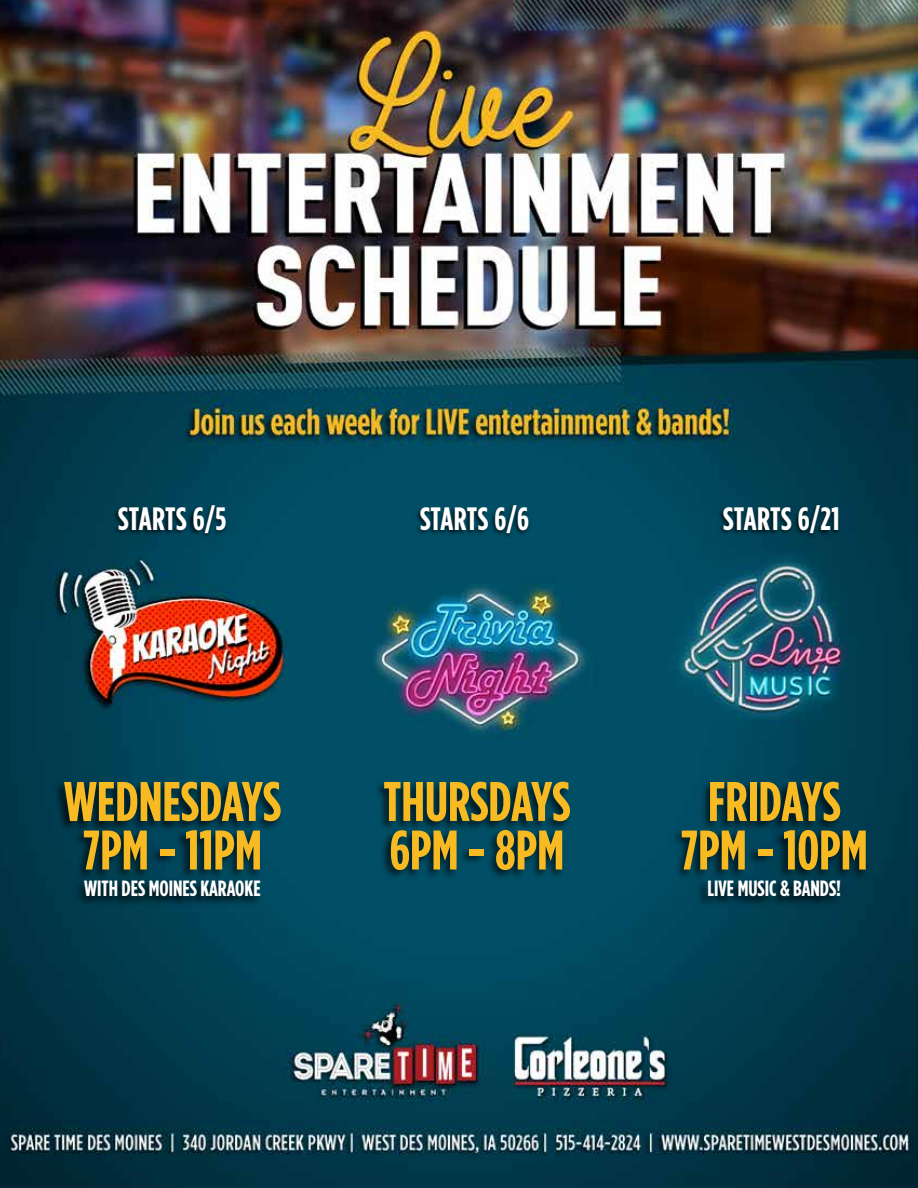
<style>
.page{position:relative;width:918px;height:1188px;background:#fff}
.page>*{position:absolute;margin:0;border:0;box-sizing:border-box;transform-origin:0 0}
.t1{font:700 55.65px/48.6px "Gotham Condensed";color:#f7ba23;text-align:center}
.t2{font:700 32.25px "Gotham Condensed";letter-spacing:.005em;color:#fff}
.t3{font:700 22.05px "Gotham Condensed";color:#fff}
</style>
<div class="page">
<img style="left:0;top:0;width:918px;height:1188px">
<img style="left:368px;top:767px;width:209px;height:176px">
<img style="left:667px;top:767px;width:207px;height:149px">
<img style="left:49px;top:767px;width:238px;height:149px">
<img style="left:111px;top:499px;width:120px;height:47px">
<img style="left:412px;top:499px;width:122px;height:47px">
<img style="left:715px;top:499px;width:129px;height:47px">
<p class="t2" style="left:118px;top:500px;width:110px">STARTS 6/5</p>
<p class="t2" style="left:420px;top:500px;width:111px">STARTS 6/6</p>
<p class="t2" style="left:723px;top:500px;width:118px">STARTS 6/21</p>
<p class="t1" style="left:64px;top:777px;width:219px">WEDNESDAYS<br>7PM - 11PM</p>
<p class="t3" style="left:84px;top:875px;width:178px">WITH DES MOINES KARAOKE</p>
<p class="t1" style="left:383px;top:777px;width:189px;text-align:left">THURSDAYS<br>6PM - 8PM</p>
<p class="t1" style="left:681px;top:777px;width:188px">FRIDAYS<br>7PM - 10PM</p>
<p class="t3" style="left:708px;top:875px;width:135px">LIVE MUSIC &amp; BANDS!</p>
</div>
